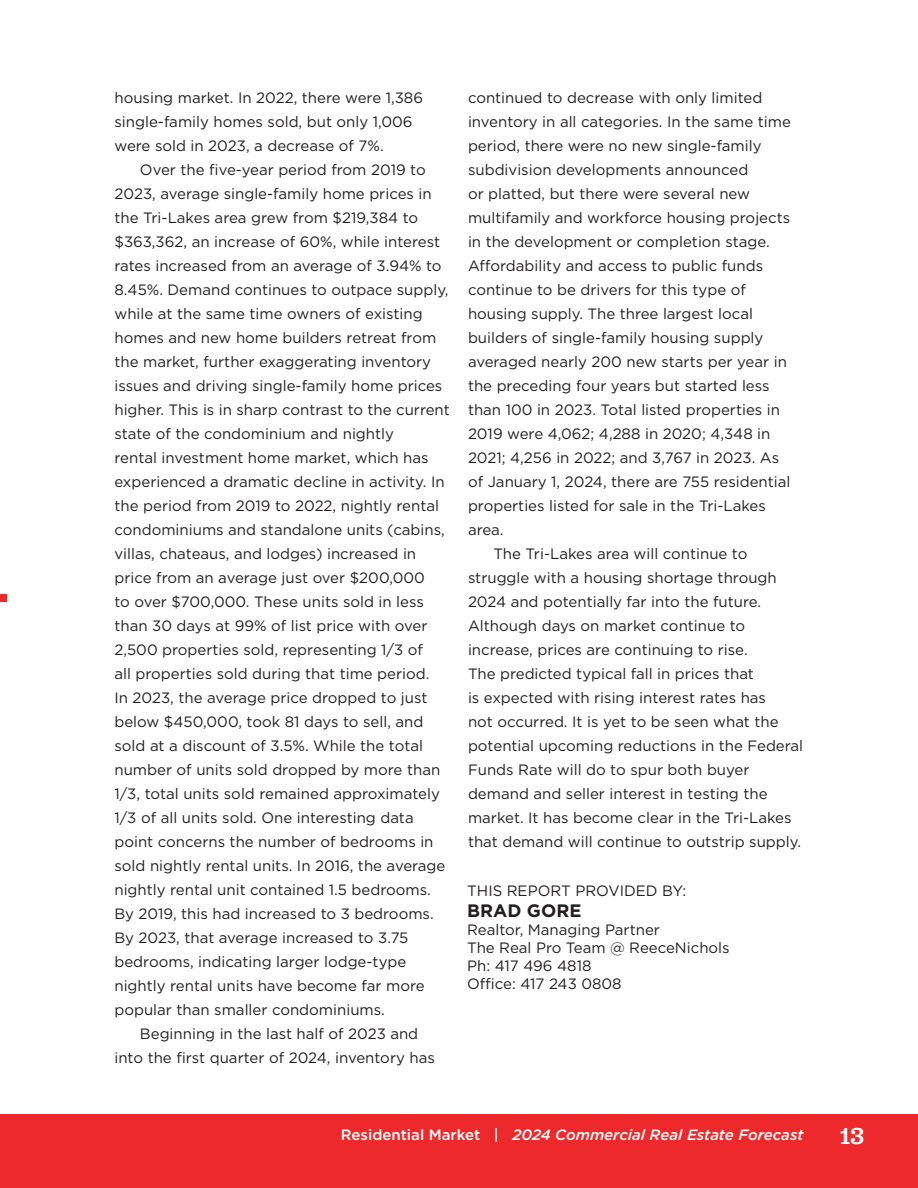
<style>
.page{position:relative;width:918px;height:1188px;background:#fff}
.page>*{position:absolute;margin:0;border:0;box-sizing:border-box;transform-origin:0 0}
.t1{font:500 24px "Jubilat";color:#fff}
.t2{font:700 18px "Gotham";color:#231f20}
.t3{font:15px/24px "Gotham";color:#231f20}
.t4{font:italic 500 15px "Gotham";color:#fff}
.s1{font-style:normal}
</style>
<div class="page">
<div style="left:0;top:1115px;width:918px;height:73px;background:#ee292c"></div>
<div style="left:0;top:594px;width:6px;height:8px;background:#ee292c"></div>
<p class="t3" style="left:114px;top:85px;width:310px">housing market. In 2022, there were 1,386 single-family homes sold, but only 1,006 were sold in 2023, a decrease of 7%.</p>
<p class="t3" style="left:114px;top:157px;width:337px;text-indent:26px">Over the five-year period from 2019 to 2023, average single-family home prices in the Tri-Lakes area grew from $219,384 to $363,362, an increase of 60%, while interest rates increased from an average of 3.94% to 8.45%. Demand continues to outpace supply, while at the same time owners of existing homes and new home builders retreat from the market, further exaggerating inventory issues and driving single-family home prices higher. This is in sharp contrast to the current state of the condominium and nightly<br>rental investment home market, which has experienced a dramatic decline in activity. In the period from 2019 to 2022, nightly rental condominiums and standalone units (cabins, villas, chateaus, and lodges) increased in price from an average just over $200,000<br>to over $700,000. These units sold in less than 30 days at 99% of list price with over 2,500 properties sold, representing 1/3 of<br>all properties sold during that time period.<br>In 2023, the average price dropped to just below $450,000, took 81 days to sell, and sold at a discount of 3.5%. While the total number of units sold dropped by more than 1/3, total units sold remained approximately 1/3 of all units sold. One interesting data point concerns the number of bedrooms in sold nightly rental units. In 2016, the average nightly rental unit contained 1.5 bedrooms.<br>By 2019, this had increased to 3 bedrooms.<br>By 2023, that average increased to 3.75 bedrooms, indicating larger lodge-type nightly rental units have become far more popular than smaller condominiums.</p>
<p class="t3" style="left:114px;top:1021px;width:322px;text-align:center">Beginning in the last half of 2023 and<br>into the first quarter of 2024, inventory has</p>
<p class="t3" style="left:468px;top:85px;width:324px">continued to decrease with only limited inventory in all categories. In the same time period, there were no new single-family subdivision developments announced<br>or platted, but there were several new multifamily and workforce housing projects in the development or completion stage.<br>Affordability and access to public funds continue to be drivers for this type of housing supply. The three largest local builders of single-family housing supply averaged nearly 200 new starts per year in the preceding four years but started less than 100 in 2023. Total listed properties in 2019 were 4,062; 4,288 in 2020; 4,348 in 2021; 4,256 in 2022; and 3,767 in 2023. As of January 1, 2024, there are 755 residential properties listed for sale in the Tri-Lakes area.</p>
<p class="t3" style="left:468px;top:541px;width:337px;text-indent:26px">The Tri-Lakes area will continue to struggle with a housing shortage through 2024 and potentially far into the future.<br>Although days on market continue to increase, prices are continuing to rise.<br>The predicted typical fall in prices that<br>is expected with rising interest rates has<br>not occurred. It is yet to be seen what the potential upcoming reductions in the Federal Funds Rate will do to spur both buyer demand and seller interest in testing the market. It has become clear in the Tri-Lakes that demand will continue to outstrip supply.</p>
<p class="t3" style="left:467px;top:878px;width:221px">THIS REPORT PROVIDED BY:</p>
<p class="t2" style="left:467px;top:899px;width:116px">BRAD GORE</p>
<p class="t3" style="left:467px;top:918px;width:194px">Realtor, Managing Partner</p>
<p class="t3" style="left:467px;top:936px;width:264px">The Real Pro Team @ ReeceNichols</p>
<p class="t3" style="left:467px;top:954px;width:126px">Ph: 417 496 4818</p>
<p class="t3" style="left:467px;top:972px;width:156px">Office: 417 243 0808</p>
<p class="t4" style="left:341px;top:1124px;width:464px"><span class="s1">Residential Market |</span> 2024 Commercial Real Estate Forecast</p>
<p class="t1" style="left:840px;top:1120px;width:26px">13</p>
</div>
